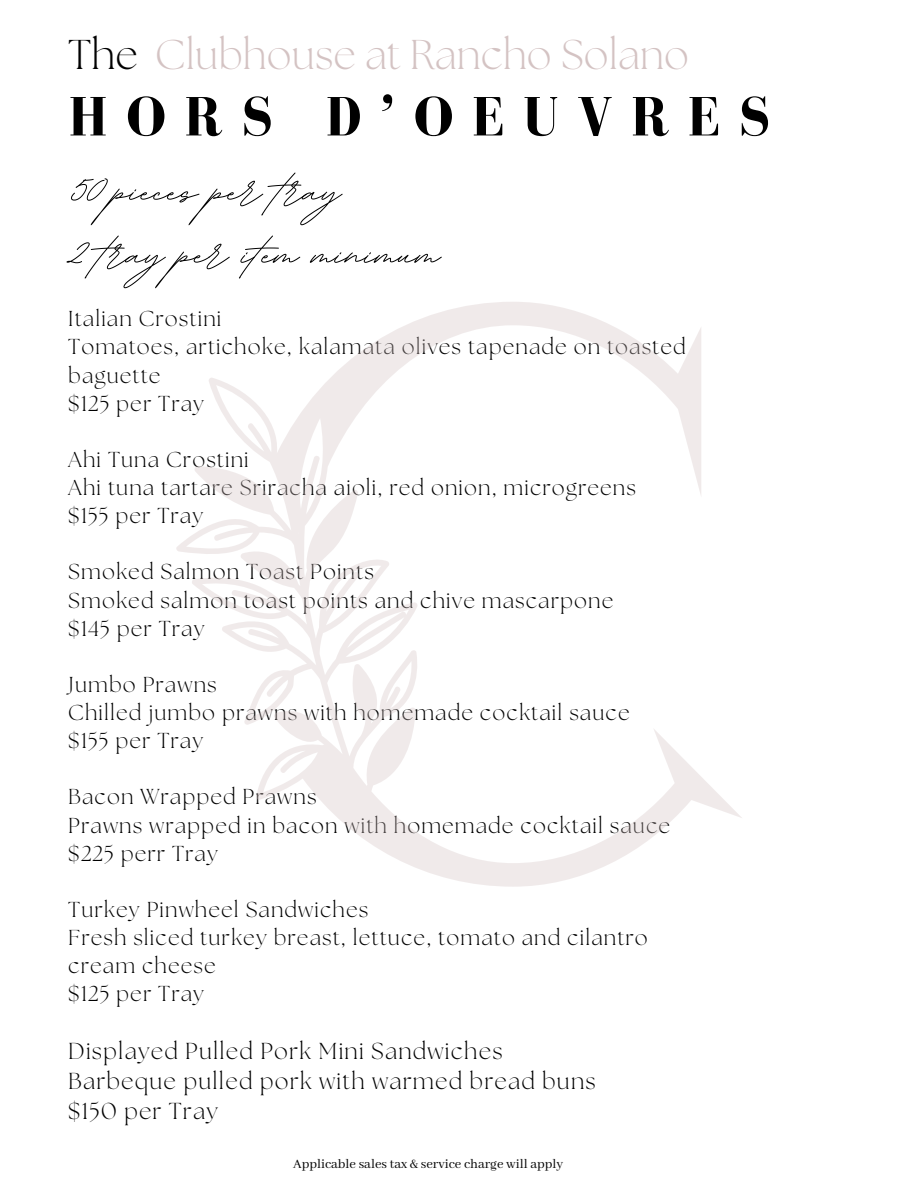
<style>
.page{position:relative;width:918px;height:1188px;background:#fff}
.page>*{position:absolute;margin:0;border:0;box-sizing:border-box;transform-origin:0 0}
.t1{font:700 63px/63px "BD Script";color:#000}
.t2{font:700 56.85px "Bodoni FLF";letter-spacing:.325em;color:#000}
.t3{font:300 41.55px "The Seasons";color:#d4c3c3}
.t4{font:300 23.1px/30.3px "The Seasons";letter-spacing:.05em;color:#000}
.t5{font:300 21.6px/28.2px "The Seasons";letter-spacing:.05em;color:#000}
.t6{font:14.25px "Abhaya Libre";color:#000}
.s1{color:#000}
</style>
<div class="page">
<svg style="left:176px;top:302px;width:566px;height:585px"></svg>
<h3 class="t3" style="left:68px;top:35px;width:622px"><span class="s1">The</span> Clubhouse at Rancho Solano</h3>
<h2 class="t2" style="left:68px;top:86px;width:703px">HORS D’OEUVRES</h2>
<h1 class="t1" style="left:68px;top:156px;width:373px">50 pieces per tray<br>2 tray per item minimum</h1>
<p class="t5" style="left:68px;top:306px;width:619px">Italian Crostini<br>Tomatoes, artichoke, kalamata olives tapenade on toasted baguette<br>$125 per Tray</p>
<p class="t5" style="left:68px;top:447px;width:569px">Ahi Tuna Crostini<br>Ahi tuna tartare Sriracha aioli, red onion, microgreens $155 per Tray</p>
<p class="t5" style="left:68px;top:560px;width:547px">Smoked Salmon Toast Points<br>Smoked salmon toast points and chive mascarpone $145 per Tray</p>
<p class="t5" style="left:68px;top:672px;width:563px">Jumbo Prawns<br>Chilled jumbo prawns with homemade cocktail sauce $155 per Tray</p>
<p class="t5" style="left:68px;top:785px;width:603px">Bacon Wrapped Prawns<br>Prawns wrapped in bacon with homemade cocktail sauce $225 perr Tray</p>
<p class="t5" style="left:68px;top:897px;width:581px">Turkey Pinwheel Sandwiches<br>Fresh sliced turkey breast, lettuce, tomato and cilantro cream cheese<br>$125 per Tray</p>
<p class="t4" style="left:68px;top:1037px;width:529px">Displayed Pulled Pork Mini Sandwiches<br>Barbeque pulled pork with warmed bread buns $150 per Tray</p>
<p class="t6" style="left:293px;top:1156px;width:272px">Applicable sales tax &amp; service charge will apply</p>
</div>
